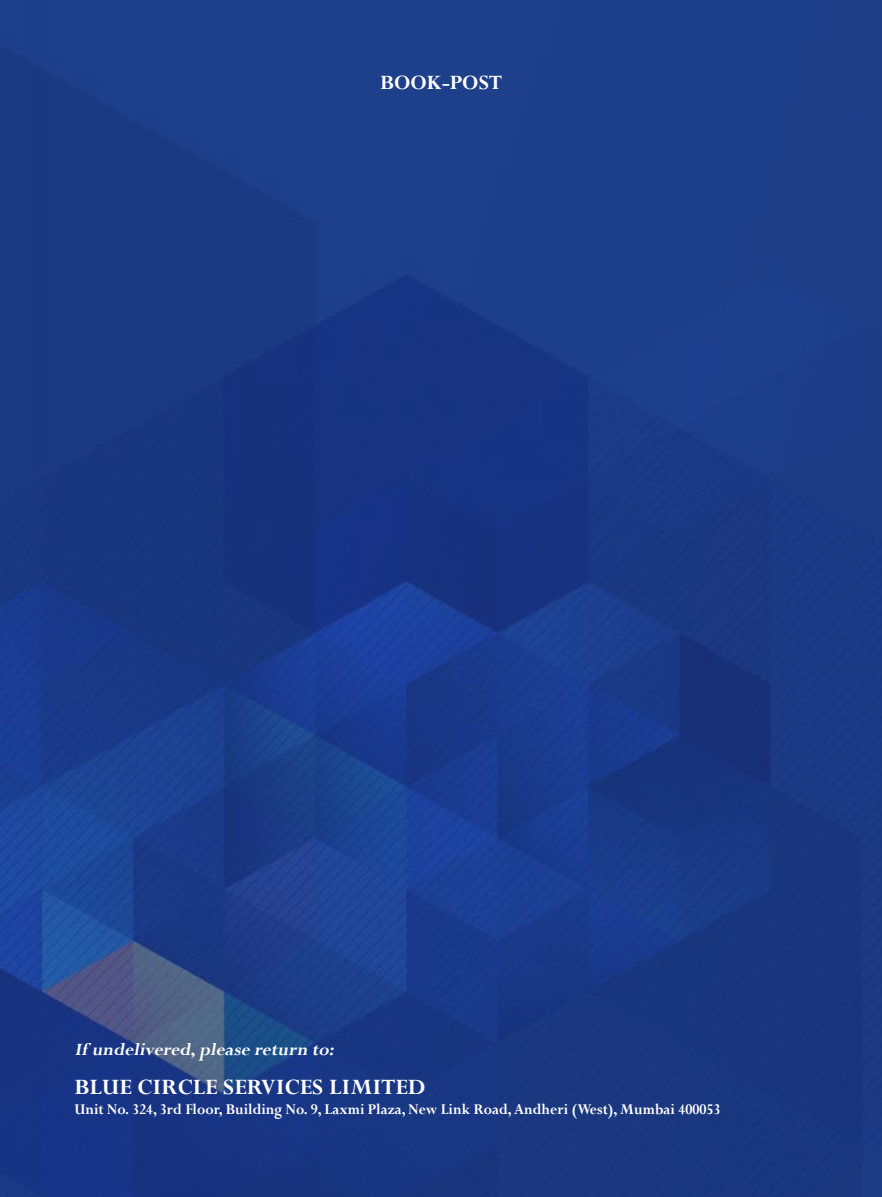
<style>
.page{position:relative;width:882px;height:1197px;background:#fff}
.page>*{position:absolute;margin:0;border:0;box-sizing:border-box;transform-origin:0 0}
.t1{font:700 24.5px "Perpetua";color:#fff}
.t2{font:700 22.75px "Perpetua";color:#fff}
.t3{font:italic 700 19.25px "Perpetua";letter-spacing:-.215em;color:#fff}
.t4{font:700 16.62px "Perpetua";color:#fff;scale:.92 1}
</style>
<div class="page">
<img style="left:0;top:0;width:882px;height:1197px">
<h2 class="t2" style="left:380px;top:68px;width:123px">BOOK-POST</h2>
<p class="t3" style="left:74px;top:1037px;width:265px">If undelivered,please return to:</p>
<h1 class="t1" style="left:74px;top:1072px;width:353px">Blue Circle Services Limited</h1>
<p class="t4" style="left:74px;top:1099px;width:704px">Unit No. 324, 3rd Floor, Building No. 9, Laxmi Plaza, New Link Road, Andheri (West), Mumbai 400053</p>
</div>
